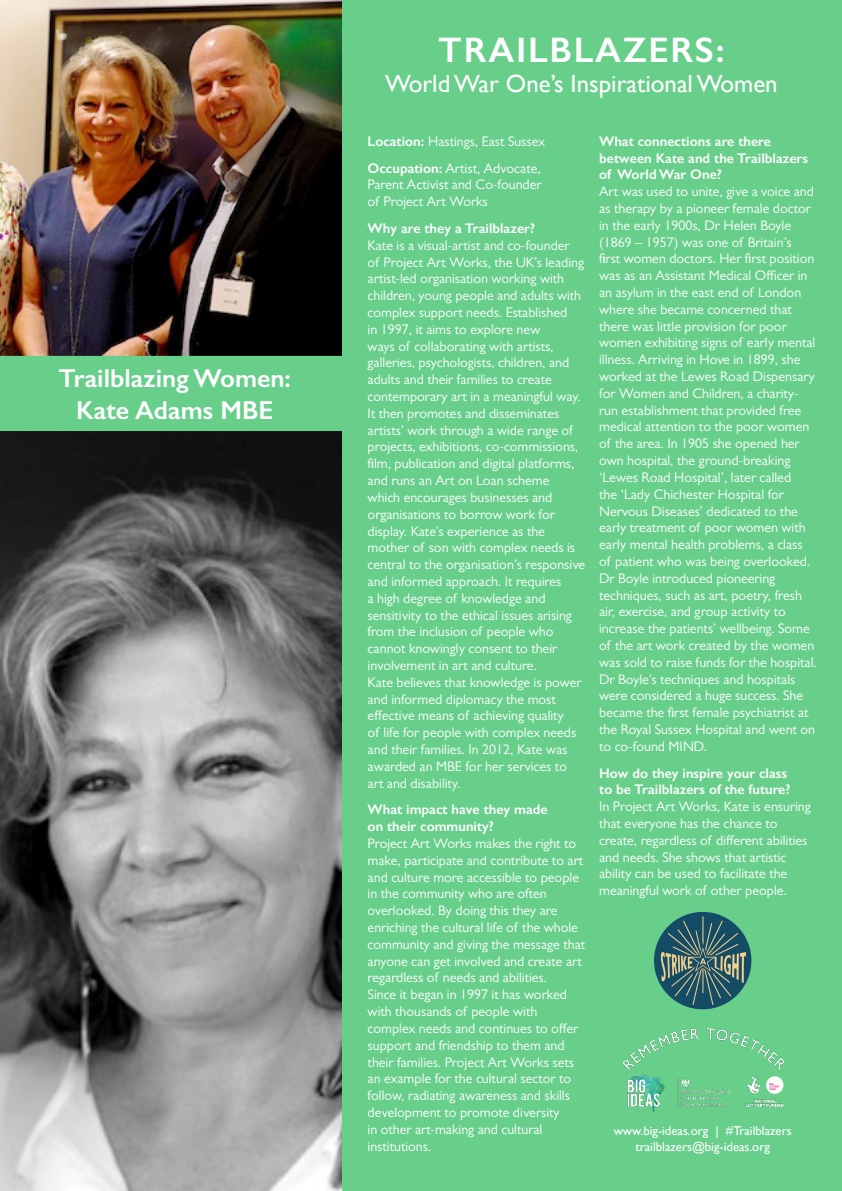
<style>
.page{position:relative;width:842px;height:1191px;background:#fff}
.page>*{position:absolute;margin:0;border:0;box-sizing:border-box;transform-origin:0 0}
.t1{font:600 35.6px "Gill Sans";letter-spacing:.05em;color:#fff}
.t2{font:600 26px/31.2px "Gill Sans";color:#fff;text-align:center}
.t3{font:24.8px "Gill Sans";color:#fff}
.t4{font:14px/16.8px "Gill Sans MT Pro";color:#fff}
.t5{font:600 14px/16.8px "Gill Sans";color:#fff}
.t6{font:12.8px "Gill Sans";color:#fff}
.s1{font-family:"Gill Sans";font-weight:600}
</style>
<div class="page">
<img style="left:0;top:0;width:343px;height:356px">
<svg style="left:0;top:431px;width:343px;height:760px;background:#7b7b7b"></svg>
<div style="left:343px;top:0;width:499px;height:1191px;background:#68cf8b"></div>
<div style="left:0;top:356px;width:343px;height:75px;background:#68cf8b"></div>
<img style="left:627px;top:1074px;width:157px;height:38px">
<img style="left:622px;top:1028px;width:163px;height:43px">
<div style="left:654px;top:912px;width:97px;height:97px;background:#144c65;border-radius:50%"></div>
<svg style="left:661px;top:916px;width:85px;height:89px"></svg>
<p class="t2" style="left:59px;top:363px;width:234px">Trailblazing Women:<br>Kate Adams MBE</p>
<p class="t1" style="left:438px;top:28px;width:288px">TRAILBLAZERS:</p>
<p class="t3" style="left:385px;top:69px;width:394px">World War One’s Inspirational Women</p>
<p class="t4" style="left:368px;top:132px;width:179px"><span class="s1">Location:</span> Hastings, East Sussex</p>
<p class="t4" style="left:368px;top:159px;width:175px"><span class="s1">Occupation:</span> Artist, Advocate,</p>
<p class="t4" style="left:368px;top:176px;width:175px">Parent Activist and Co-founder</p>
<p class="t4" style="left:368px;top:193px;width:122px">of Project Art Works</p>
<p class="t5" style="left:368px;top:220px;width:169px">Why are they a Trailblazer?</p>
<p class="t4" style="left:368px;top:236px;width:219px">Kate is a visual-artist and co-founder<br>of Project Art Works, the UK’s leading artist-led organisation working with children, young people and adults with complex support needs. Established<br>in 1997, it aims to explore new<br>ways of collaborating with artists, galleries, psychologists, children, and adults and their families to create contemporary art in a meaningful way.<br>It then promotes and disseminates artists’ work through a wide range of projects, exhibitions, co-commissions, film, publication and digital platforms, and runs an Art on Loan scheme which encourages businesses and organisations to borrow work for display. Kate’s experience as the mother of son with complex needs is central to the organisation’s responsive and informed approach. It requires<br>a high degree of knowledge and sensitivity to the ethical issues arising from the inclusion of people who cannot knowingly consent to their involvement in art and culture.</p>
<p class="t4" style="left:368px;top:673px;width:215px">Kate believes that knowledge is power and informed diplomacy the most effective means of achieving quality<br>of life for people with complex needs and their families. In 2012, Kate was awarded an MBE for her services to art and disability.</p>
<p class="t5" style="left:368px;top:801px;width:182px">What impact have they made</p>
<p class="t5" style="left:368px;top:818px;width:128px">on their community?</p>
<p class="t4" style="left:368px;top:834px;width:219px">Project Art Works makes the right to make, participate and contribute to art and culture more accessible to people in the community who are often overlooked. By doing this they are enriching the cultural life of the whole community and giving the message that anyone can get involved and create art regardless of needs and abilities.</p>
<p class="t4" style="left:368px;top:986px;width:212px">Since it began in 1997 it has worked with thousands of people with complex needs and continues to offer support and friendship to them and their families. Project Art Works sets an example for the cultural sector to follow, radiating awareness and skills development to promote diversity<br>in other art-making and cultural institutions.</p>
<p class="t5" style="left:599px;top:132px;width:210px">What connections are there between Kate and the Trailblazers</p>
<p class="t5" style="left:599px;top:166px;width:124px">of World War One?</p>
<p class="t4" style="left:599px;top:183px;width:219px">Art was used to unite, give a voice and as therapy by a pioneer female doctor in the early 1900s, Dr Helen Boyle (1869 – 1957) was one of Britain’s<br>first women doctors. Her first position was as an Assistant Medical Officer in an asylum in the east end of London where she became concerned that there was little provision for poor women exhibiting signs of early mental illness. Arriving in Hove in 1899, she worked at the Lewes Road Dispensary for Women and Children, a charity&shy;run establishment that provided free medical attention to the poor women of the area. In 1905 she opened her own hospital, the ground-breaking ‘Lewes Road Hospital’, later called<br>the ‘Lady Chichester Hospital for Nervous Diseases’ dedicated to the early treatment of poor women with early mental health problems, a class of patient who was being overlooked.<br>Dr Boyle introduced pioneering techniques, such as art, poetry, fresh air, exercise, and group activity to increase the patients’ wellbeing. Some of the art work created by the women was sold to raise funds for the hospital.<br>Dr Boyle’s techniques and hospitals were considered a huge success. She became the first female psychiatrist at the Royal Sussex Hospital and went on to co-found MIND.</p>
<p class="t5" style="left:599px;top:764px;width:189px">How do they inspire your class</p>
<p class="t5" style="left:599px;top:781px;width:193px">to be Trailblazers of the future?</p>
<p class="t4" style="left:599px;top:798px;width:213px">In Project Art Works, Kate is ensuring that everyone has the chance to create, regardless of different abilities and needs. She shows that artistic ability can be used to facilitate the meaningful work of other people.</p>
<p class="t6" style="left:614px;top:1123px;width:179px">www.big-ideas.org | #Trailblazers</p>
<p class="t6" style="left:635px;top:1138px;width:136px">trailblazers@big-ideas.org</p>
</div>
